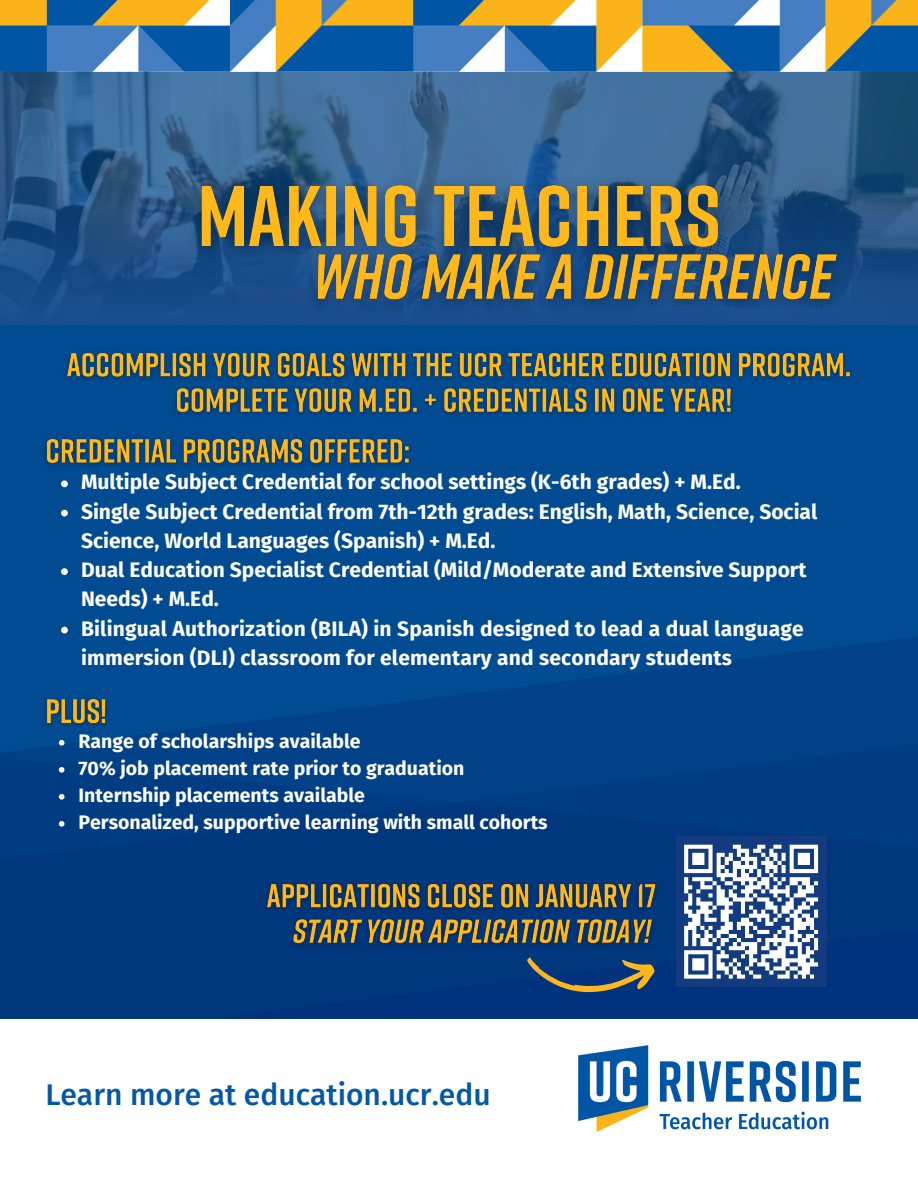
<style>
.page{position:relative;width:918px;height:1188px;background:#fff}
.page>*{position:absolute;margin:0;border:0;box-sizing:border-box;transform-origin:0 0}
.t1{font:500 30px "Fira Sans";color:#0558a6}
.t2{font:700 21px/29.2px "Fira Sans";color:#fff}
.t3{font:700 19.5px "Fira Sans";color:#fff}
</style>
<div class="page">
<img style="left:0;top:325px;width:918px;height:693px">
<img style="left:0;top:0;width:918px;height:188px">
<img style="left:527px;top:1015px;width:391px;height:117px">
<svg style="left:61px;top:480px;width:7px;height:7px"></svg>
<svg style="left:61px;top:510px;width:7px;height:6px"></svg>
<svg style="left:61px;top:568px;width:7px;height:7px"></svg>
<svg style="left:61px;top:627px;width:7px;height:6px"></svg>
<svg style="left:527px;top:957px;width:128px;height:36px;background:#375067"></svg>
<svg style="left:0;top:188px;width:918px;height:137px;background:#1d4e86"></svg>
<img style="left:179px;top:161px;width:562px;height:112px">
<img style="left:301px;top:238px;width:553px;height:82px">
<img style="left:58px;top:345px;width:803px;height:80px">
<img style="left:37px;top:430px;width:381px;height:45px">
<img style="left:37px;top:691px;width:79px;height:44px">
<svg style="left:59px;top:740px;width:5px;height:6px"></svg>
<svg style="left:59px;top:767px;width:5px;height:6px"></svg>
<svg style="left:59px;top:794px;width:5px;height:6px"></svg>
<svg style="left:59px;top:821px;width:5px;height:6px"></svg>
<img style="left:256px;top:876px;width:410px;height:79px">
<div style="left:676px;top:837px;width:150px;height:150px;background:#133b7f"></div>
<svg style="left:684px;top:844px;width:135px;height:135px"></svg>
<p class="t2" style="left:81px;top:468px;width:661px">Multiple Subject Credential for school settings (K-6th grades) + M.Ed.</p>
<p class="t2" style="left:81px;top:497px;width:738px">Single Subject Credential from 7th-12th grades: English, Math, Science, Social<br>Science, World Languages (Spanish) + M.Ed.</p>
<p class="t2" style="left:81px;top:556px;width:727px">Dual Education Specialist Credential (Mild/Moderate and Extensive Support<br>Needs) + M.Ed.</p>
<p class="t2" style="left:81px;top:614px;width:724px">Bilingual Authorization (BILA) in Spanish designed to lead a dual language immersion (DLI) classroom for elementary and secondary students</p>
<p class="t3" style="left:78px;top:730px;width:284px">Range of scholarships available</p>
<p class="t3" style="left:78px;top:757px;width:387px">70% job placement rate prior to graduation</p>
<p class="t3" style="left:78px;top:784px;width:288px">Internship placements available</p>
<p class="t3" style="left:78px;top:811px;width:471px">Personalized, supportive learning with small cohorts</p>
<p class="t1" style="left:45px;top:1077px;width:447px">Learn more at education.ucr.edu</p>
</div>
